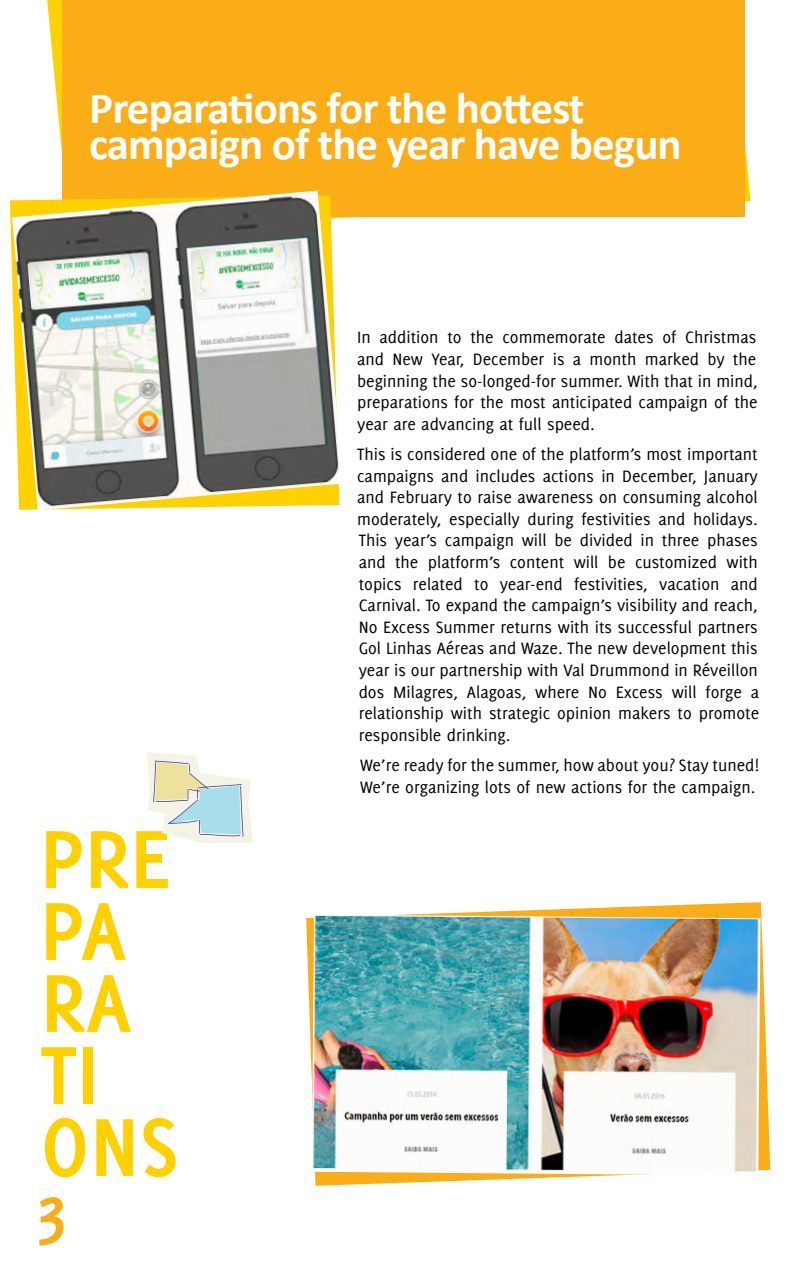
<style>
.page{position:relative;width:808px;height:1263px;background:#fff}
.page>*{position:absolute;margin:0;border:0;box-sizing:border-box;transform-origin:0 0}
.t1{font:700 90px/72px "Delicious";color:#ffd100}
.t2{font:700 72px "Delicious";color:#fbad18}
.t3{font:700 45px/36px "Calibri";letter-spacing:-.02em;color:#fff}
.t4{font:18px/21.6px "Delicious";color:#000;text-align:justify}
</style>
<div class="page">
<svg style="left:306px;top:902px;width:464px;height:284px"></svg>
<svg style="left:47px;top:0;width:703px;height:218px"></svg>
<div style="left:63px;top:0;width:682px;height:216px;background:#fbad18"></div>
<svg style="left:147px;top:752px;width:106px;height:91px"></svg>
<img style="left:312px;top:914px;width:448px;height:261px">
<img style="left:12px;top:191px;width:331px;height:319px">
<h3 class="t3" style="left:89px;top:88px;width:594px">Preparations for the hottest campaign of the year have begun</h3>
<h1 class="t1" style="left:40px;top:821px;width:140px">PRE<br>PA<br>RA<br>TI<br>ONS</h1>
<h2 class="t2" style="left:35px;top:1169px;width:34px">3</h2>
<p class="t4" style="left:357px;top:327px;width:402px">In addition to the commemorate dates of Christmas and New Year, December is a month marked by the beginning the so-longed-for summer. With that in mind, preparations for the most anticipated campaign of the year are advancing at full speed.</p>
<p class="t4" style="left:357px;top:443px;width:404px">This is considered one of the platform’s most important campaigns and includes actions in December, January and February to raise awareness on consuming alcohol moderately, especially during festivities and holidays.<br>This year’s campaign will be divided in three phases and the platform’s content will be customized with topics related to year-end festivities, vacation and Carnival. To expand the campaign’s visibility and reach, No Excess Summer returns with its successful partners Gol Linhas Aéreas and Waze. The new development this year is our partnership with Val Drummond in Réveillon dos Milagres, Alagoas, where No Excess will forge a relationship with strategic opinion makers to promote responsible drinking.</p>
<p class="t4" style="left:360px;top:754px;width:400px">We’re ready for the summer, how about you? Stay tuned!<br>We’re organizing lots of new actions for the campaign.</p>
</div>
